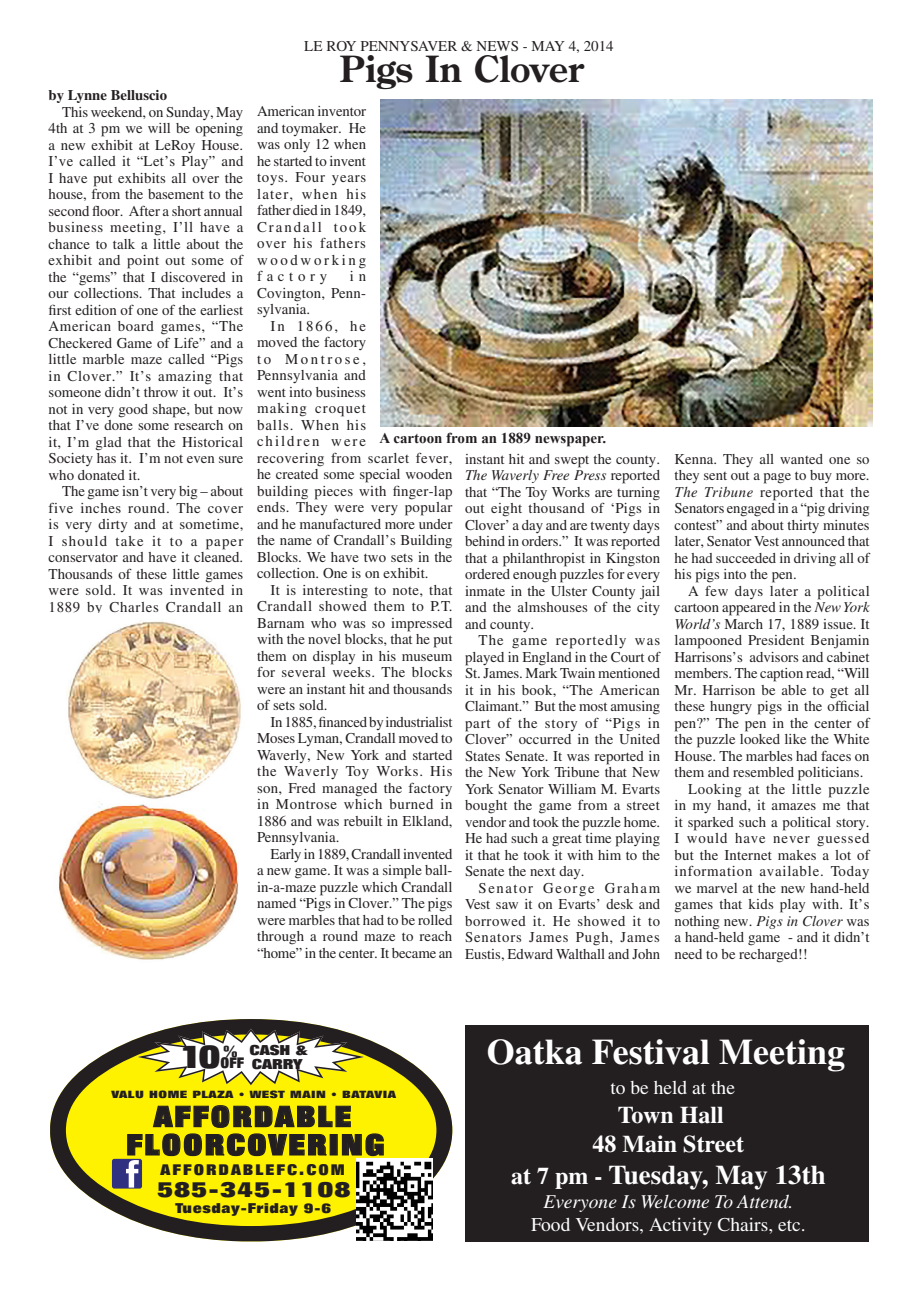
<style>
.page{position:relative;width:918px;height:1296px;background:#fff}
.page>*{position:absolute;margin:0;border:0;box-sizing:border-box;transform-origin:0 0}
.t1{font:700 36px "Times";color:#fff}
.t2{font:700 36px "Century Old Style Std";color:#231f20}
.t3{font:800 32.7px "Folio";color:#231f20;scale:.94 1}
.t4{font:800 28.5px/28.3px "Folio";letter-spacing:.1em;color:#231f20;text-align:center;scale:.9 1}
.t5{font:700 27px "Times";color:#fff}
.t6{font:700 24px/28.8px "Times";color:#fff;text-align:center}
.t7{font:800 21.6px "Folio";letter-spacing:.045em;color:#231f20}
.t8{font:19.5px "Times";color:#fff}
.t9{font:italic 19.5px "Times";color:#fff}
.t10{font:15px/16.5px "Times";color:#231f20;text-align:justify}
.t11{font:700 15px "Times New Roman";color:#231f20}
.t12{font:15px "Times";letter-spacing:.05em;color:#231f20}
.t13{font:15px "Times";letter-spacing:.035em;color:#231f20}
.t14{font:15px "Times";letter-spacing:.03em;color:#231f20}
.t15{font:15px "Times";letter-spacing:.06em;color:#231f20}
.t16{font:800 14.85px "Folio";letter-spacing:.15em;color:#231f20;scale:.94 1}
.t17{font:800 14.85px "Folio";letter-spacing:.15em;color:#231f20;scale:.8 1}
.t18{font:700 14.7px "Times";color:#231f20}
.t19{font:800 13.95px/14px "Folio";color:#231f20}
.t20{font:800 13.8px "Folio";letter-spacing:.045em;color:#231f20}
.t21{font:800 10.2px "Folio";letter-spacing:.045em;color:#231f20;scale:1.14 1}
.s1{font-style:italic}
.s2{font-size:24px}
</style>
<div class="page">
<img style="left:59px;top:620px;width:182px;height:340px">
<div style="left:466px;top:1025px;width:403px;height:217px;background:#231f20"></div>
<svg style="left:50px;top:1019px;width:402px;height:222px"></svg>
<svg style="left:138px;top:1029px;width:226px;height:56px"></svg>
<img style="left:357px;top:1158px;width:75px;height:83px">
<div style="left:112px;top:1159px;width:30px;height:30px;background:#303181;border-radius:2px"></div>
<svg style="left:126px;top:1092px;width:258px;height:96px;background:#e0d50c"></svg>
<img style="left:380px;top:99px;width:492px;height:328px">
<p class="t18" style="left:49px;top:86px;width:120px">by Lynne Belluscio</p>
<p class="t10" style="left:49px;top:103px;width:196px;text-indent:13px">This weekend, on Sunday, May 4th at 3 pm we will be opening a new exhibit at LeRoy House.<br>I’ve called it “Let’s Play” and I have put exhibits all over the house, from the basement to the second floor. After a short annual business meeting, I’ll have a chance to talk a little about the exhibit and point out some of the “gems” that I discovered in our collections. That includes a first edition of one of the earliest American board games, “The Checkered Game of Life” and a little marble maze called “Pigs in Clover.” It’s amazing that someone didn’t throw it out. It’s not in very good shape, but now that I’ve done some research on it, I’m glad that the Historical Society has it. I’m not even sure who donated it.</p>
<p class="t10" style="left:49px;top:483px;width:196px;text-indent:13px">The game isn’t very big – about five inches round. The cover is very dirty and at sometime, I should take it to a paper conservator and have it cleaned.<br>Thousands of these little games were sold. It was invented in 1889 by Charles Crandall an</p>
<p class="t10" style="left:304px;top:37px;width:311px">LE ROY PENNYSAVER &amp; NEWS - MAY 4, 2014</p>
<h1 class="t2" style="left:340px;top:45px;width:246px">Pigs In Clover</h1>
<p class="t10" style="left:257px;top:103px;width:111px">American inventor and toymaker. He was only 12 when he started to invent toys. Four years later, when his father died in 1849, Crandall took over his fathers woodworking factory</p>
<p class="t10" style="left:257px;top:268px;width:111px;text-indent:93px">i n Covington, Penn&shy;sylvania.</p>
<p class="t10" style="left:257px;top:318px;width:197px;text-align:left;text-indent:13px">In 1866, he<br>moved the factory<br>to Montrose,<br>Pennsylvania and<br>went into business<br>making croquet<br>balls. When his<br>children were<br>recovering from scarlet fever, he created some special wooden building pieces with finger-lap ends. They were very popular and he manufactured more under the name of Crandall’s Building<br>Blocks. We have two sets in the collection. One is on exhibit.</p>
<p class="t10" style="left:257px;top:582px;width:197px;text-indent:13px">It is interesting to note, that Crandall showed them to P.T.<br>Barnam who was so impressed with the novel blocks, that he put them on display in his museum for several weeks. The blocks were an instant hit and thousands of sets sold.</p>
<p class="t10" style="left:257px;top:714px;width:197px;text-indent:13px">In 1885, financed by industrialist Moses Lyman, Crandall moved to Waverly, New York and started the Waverly Toy Works. His son, Fred managed the factory in Montrose which burned in 1886 and was rebuilt in Elkland, Pennsylvania.</p>
<p class="t10" style="left:257px;top:846px;width:197px;text-indent:13px">Early in 1889, Crandall invented a new game. It was a simple ball&shy;in-a-maze puzzle which Crandall named “Pigs in Clover.” The pigs were marbles that had to be rolled through a round maze to reach “home” in the center. It became an</p>
<p class="t11" style="left:380px;top:429px;width:228px">A cartoon from an 1889 newspaper.</p>
<p class="t10" style="left:465px;top:451px;width:197px">instant hit and swept the county.<br><span class="s1">The Waverly Free Press</span> reported that “The Toy Works are turning out eight thousand of ‘Pigs in Clover’ a day and are twenty days behind in orders.” It was reported that a philanthropist in Kingston ordered enough puzzles for every inmate in the Ulster County jail and the almshouses of the city and county.</p>
<p class="t10" style="left:465px;top:632px;width:197px;text-indent:13px">The game reportedly was played in England in the Court of St. James. Mark Twain mentioned it in his book, “The American Claimant.” But the most amusing part of the story of “Pigs in Clover” occurred in the United States Senate. It was reported in the New York Tribune that New York Senator William M. Evarts bought the game from a street vendor and took the puzzle home.<br>He had such a great time playing it that he took it with him to the Senate the next day.</p>
<p class="t10" style="left:465px;top:880px;width:197px;text-indent:13px">Senator George Graham Vest saw it on Evarts’ desk and borrowed it. He showed it to Senators James Pugh, James Eustis, Edward Walthall and John</p>
<p class="t10" style="left:675px;top:451px;width:197px">Kenna. They all wanted one so they sent out a page to buy more.<br><span class="s1">The Tribune</span> reported that the Senators engaged in a “pig driving contest” and about thirty minutes later, Senator Vest announced that he had succeeded in driving all of his pigs into the pen.</p>
<p class="t14" style="left:688px;top:582px;width:183px">A few days later a political</p>
<p class="t10" style="left:675px;top:599px;width:197px">cartoon appeared in the <span class="s1">New York</span></p>
<p class="t10" style="left:675px;top:616px;width:197px"><span class="s1">World’s</span> March 17, 1889 issue. It</p>
<p class="t10" style="left:675px;top:632px;width:197px">lampooned President Benjamin</p>
<p class="t10" style="left:675px;top:649px;width:197px">Harrisons’s advisors and cabinet</p>
<p class="t10" style="left:675px;top:665px;width:197px">members. The caption read, “Will</p>
<p class="t10" style="left:675px;top:682px;width:196px">Mr. Harrison be able to get all</p>
<p class="t10" style="left:675px;top:698px;width:197px">these hungry pigs in the official</p>
<p class="t10" style="left:675px;top:715px;width:197px">pen?” The pen in the center of</p>
<p class="t10" style="left:675px;top:731px;width:197px">the puzzle looked like the White</p>
<p class="t10" style="left:675px;top:748px;width:197px">House. The marbles had faces on</p>
<p class="t10" style="left:675px;top:764px;width:190px">them and resembled politicians.</p>
<p class="t13" style="left:688px;top:780px;width:183px">Looking at the little puzzle</p>
<p class="t10" style="left:675px;top:797px;width:197px">in my hand, it amazes me that</p>
<p class="t10" style="left:675px;top:814px;width:197px">it sparked such a political story.</p>
<p class="t15" style="left:675px;top:830px;width:197px">I would have never guessed</p>
<p class="t10" style="left:675px;top:847px;width:197px">but the Internet makes a lot of</p>
<p class="t12" style="left:675px;top:863px;width:197px">information available. Today</p>
<p class="t10" style="left:675px;top:880px;width:197px">we marvel at the new hand-held</p>
<p class="t10" style="left:675px;top:896px;width:196px">games that kids play with. It’s</p>
<p class="t10" style="left:675px;top:913px;width:197px">nothing new. <span class="s1">Pigs in Clover</span> was</p>
<p class="t10" style="left:675px;top:929px;width:197px">a hand-held game - and it didn’t</p>
<p class="t10" style="left:675px;top:946px;width:135px">need to be recharged!!</p>
<p class="t19" style="left:249px;top:1043px;width:60px">CASH &amp;<br>CARRY</p>
<h2 class="t3" style="left:180px;top:1038px;width:63px">10<sup>%</sup></h2>
<p class="t17" style="left:221px;top:1054px;width:31px">OFF</p>
<p class="t21" style="left:111px;top:1088px;width:251px">VALU HOME PLAZA • WEST MAIN • BATAVIA</p>
<h3 class="t4" style="left:126px;top:1103px;width:288px">AFFORDABLE<br>FLOORCOVERING</h3>
<p class="t16" style="left:161px;top:1161px;width:198px">AFFORDABLEFC.COM</p>
<h3 class="t7" style="left:157px;top:1177px;width:195px">585-345-1108</h3>
<p class="t20" style="left:176px;top:1200px;width:157px">Tuesday-Friday 9-6</p>
<h1 class="t1" style="left:487px;top:1031px;width:360px">Oatka Festival Meeting</h1>
<h3 class="t8" style="left:610px;top:1077px;width:126px">to be held at the</h3>
<h3 class="t6" style="left:593px;top:1100px;width:153px">Town Hall<br>48 Main Street</h3>
<h3 class="t5" style="left:511px;top:1159px;width:316px"><span class="s2">at 7 pm -</span> Tuesday, May 13th</h3>
<h3 class="t9" style="left:543px;top:1190px;width:251px">Everyone Is Welcome To Attend.</h3>
<h3 class="t8" style="left:531px;top:1213px;width:276px">Food Vendors, Activity Chairs, etc.</h3>
</div>
